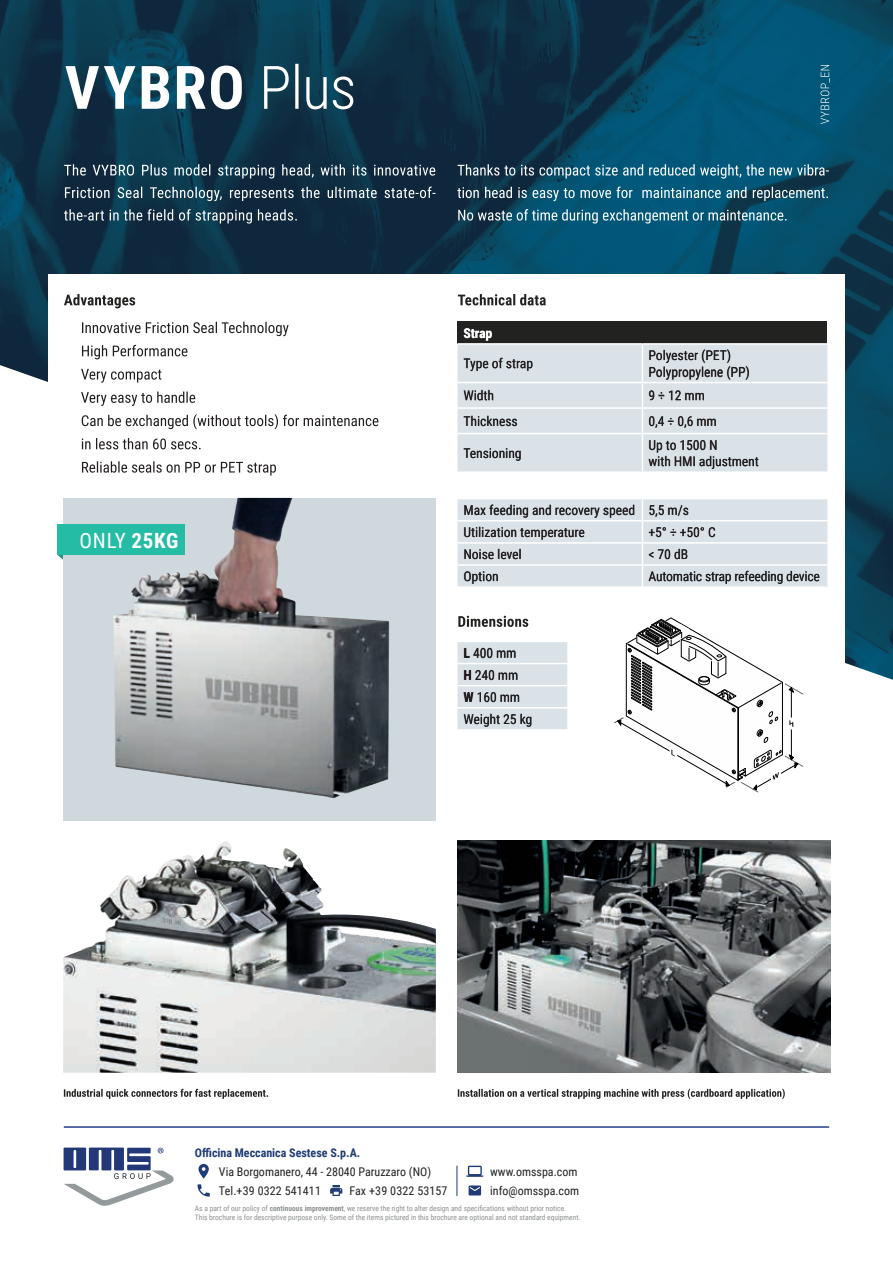
<style>
.page{position:relative;width:893px;height:1263px;background:#fff}
.page>*{position:absolute;margin:0;border:0;box-sizing:border-box;transform-origin:0 0}
.t1{font:21px "Roboto Condensed";color:#fff}
.t2{font:13.5px/22.2px "Roboto Condensed";color:#231f20}
.t3{font:700 13.5px "Roboto Condensed";color:#fff}
.t4{font:12px/19.2px "Roboto Condensed";color:#222221}
.t5{font:700 12px "Roboto Condensed";color:#203c74}
.t6{font:7.5px/9px "Roboto Condensed";color:#8c9092}
.s1{font-weight:700}
</style>
<div class="page">
<img style="left:0;top:0;width:893px;height:680px">
<div style="left:48px;top:274px;width:797px;height:511px;background:#fff"></div>
<svg style="left:64px;top:1147px;width:110px;height:58px"></svg>
<svg style="left:198px;top:1164px;width:11px;height:14px"></svg>
<svg style="left:198px;top:1184px;width:12px;height:12px"></svg>
<svg style="left:330px;top:1185px;width:12px;height:11px"></svg>
<hr style="left:64px;top:1126px;width:765px;height:2px;background:#253f8e">
<svg style="left:466px;top:1166px;width:17px;height:11px"></svg>
<svg style="left:469px;top:1185px;width:12px;height:10px"></svg>
<hr style="left:457px;top:1166px;width:1px;height:30px;background:#203c74">
<svg style="left:458px;top:209px;width:329px;height:15px;background:#39728a"></svg>
<svg style="left:457px;top:187px;width:371px;height:14px;background:#3b6f85"></svg>
<svg style="left:458px;top:164px;width:371px;height:15px;background:#386e85"></svg>
<svg style="left:64px;top:209px;width:233px;height:15px;background:#3e5767"></svg>
<svg style="left:65px;top:187px;width:370px;height:14px;background:#3f5869"></svg>
<svg style="left:64px;top:164px;width:371px;height:15px;background:#3d5868"></svg>
<svg style="left:65px;top:64px;width:288px;height:45px"></svg>
<svg style="left:457px;top:499px;width:370px;height:88px;background:#d0d6db"></svg>
<svg style="left:458px;top:294px;width:88px;height:11px"></svg>
<svg style="left:820px;top:65px;width:10px;height:59px"></svg>
<svg style="left:64px;top:1089px;width:204px;height:10px"></svg>
<svg style="left:458px;top:1088px;width:327px;height:11px"></svg>
<div style="left:457px;top:322px;width:370px;height:22px;background:#222221"></div>
<div style="left:457px;top:345px;width:370px;height:126px;background:#dae2e7"></div>
<hr style="left:457px;top:343px;width:185px;height:2px;background:#fff">
<hr style="left:642px;top:343px;width:185px;height:2px;background:#fff">
<hr style="left:642px;top:345px;width:1px;height:37px;background:#fff">
<hr style="left:457px;top:382px;width:185px;height:1px;background:#fff">
<hr style="left:642px;top:382px;width:185px;height:1px;background:#fff">
<hr style="left:457px;top:407px;width:185px;height:2px;background:#fff">
<hr style="left:642px;top:407px;width:185px;height:2px;background:#fff">
<svg style="left:642px;top:383px;width:1px;height:50px"></svg>
<hr style="left:457px;top:433px;width:185px;height:1px;background:#fff">
<hr style="left:642px;top:433px;width:185px;height:1px;background:#fff">
<hr style="left:642px;top:434px;width:1px;height:37px;background:#fff">
<svg style="left:649px;top:440px;width:109px;height:29px;background:#bac0c5"></svg>
<svg style="left:464px;top:448px;width:57px;height:13px"></svg>
<svg style="left:649px;top:416px;width:67px;height:12px"></svg>
<svg style="left:464px;top:416px;width:53px;height:10px"></svg>
<svg style="left:649px;top:391px;width:55px;height:9px"></svg>
<svg style="left:464px;top:390px;width:29px;height:10px"></svg>
<svg style="left:649px;top:349px;width:100px;height:31px;background:#b8bec2"></svg>
<svg style="left:464px;top:358px;width:68px;height:13px"></svg>
<svg style="left:464px;top:328px;width:28px;height:13px"></svg>
<svg style="left:64px;top:294px;width:71px;height:14px"></svg>
<svg style="left:82px;top:461px;width:194px;height:15px"></svg>
<svg style="left:82px;top:438px;width:119px;height:11px"></svg>
<svg style="left:82px;top:414px;width:296px;height:15px"></svg>
<svg style="left:81px;top:391px;width:114px;height:15px"></svg>
<svg style="left:81px;top:369px;width:80px;height:14px"></svg>
<svg style="left:82px;top:345px;width:105px;height:14px"></svg>
<svg style="left:82px;top:322px;width:207px;height:14px"></svg>
<img style="left:63px;top:841px;width:373px;height:232px">
<img style="left:457px;top:840px;width:373px;height:233px">
<svg style="left:57px;top:555px;width:6px;height:5px"></svg>
<div style="left:63px;top:498px;width:373px;height:322px;background:#cfd8dd"></div>
<img style="left:113px;top:498px;width:276px;height:300px">
<div style="left:57px;top:524px;width:128px;height:31px;background:#24bca4"></div>
<svg style="left:457px;top:642px;width:111px;height:88px;background:#cfd5da"></svg>
<svg style="left:458px;top:616px;width:70px;height:11px"></svg>
<svg style="left:614px;top:617px;width:189px;height:175px"></svg>
<h1 class="t1" style="left:80px;top:525px;width:100px">ONLY <span class="s1">25KG</span></h1>
<p class="t3" style="left:463px;top:324px;width:30px">Strap</p>
<p class="t2" style="left:463px;top:352px;width:71px">Type of strap</p>
<p class="t2" style="left:648px;top:346px;width:103px;line-height:16.5px">Polyester (PET)<br>Polypropylene (PP)</p>
<p class="t2" style="left:463px;top:384px;width:32px">Width</p>
<p class="t2" style="left:648px;top:384px;width:58px">9 ÷ 12 mm</p>
<p class="t2" style="left:463px;top:409px;width:56px">Thickness</p>
<p class="t2" style="left:648px;top:409px;width:70px">0,4 ÷ 0,6 mm</p>
<p class="t2" style="left:463px;top:441px;width:60px">Tensioning</p>
<p class="t2" style="left:648px;top:436px;width:112px;line-height:16.5px">Up to 1500 N<br>with HMI adjustment</p>
<p class="t2" style="left:463px;top:498px;width:227px">Max feeding and recovery speed 5,5 m/s<br>Utilization temperature</p>
<p class="t2" style="left:648px;top:520px;width:69px">+5° ÷ +50° C</p>
<p class="t2" style="left:463px;top:543px;width:60px">Noise level</p>
<p class="t2" style="left:648px;top:543px;width:41px">&lt; 70 dB</p>
<p class="t2" style="left:463px;top:565px;width:37px">Option</p>
<p class="t2" style="left:648px;top:565px;width:173px">Automatic strap refeeding device</p>
<p class="t2" style="left:463px;top:641px;width:70px"><span class="s1">L</span> 400 mm<br><span class="s1">H</span> 240 mm<br><span class="s1">W</span> 160 mm<br>Weight 25 kg</p>
<p class="t5" style="left:195px;top:1144px;width:167px">Officina Meccanica Sestese S.p.A.</p>
<p class="t4" style="left:219px;top:1161px;width:214px">Via Borgomanero, 44 - 28040 Paruzzaro (NO)<br>Tel.+39 0322 541411</p>
<p class="t4" style="left:490px;top:1161px;width:89px">www.omsspa.com</p>
<p class="t6" style="left:195px;top:1204px;width:387px">As a part of our policy of <span class="s1">continuous improvement</span>, we reserve the right to alter design and specifications without prior notice.<br>This brochure is for descriptive purpose only. Some of the items pictured in this brochure are optional and not standard equipment.</p>
<p class="t4" style="left:349px;top:1181px;width:100px">Fax +39 0322 53157</p>
<p class="t4" style="left:490px;top:1181px;width:91px">info@omsspa.com</p>
</div>
